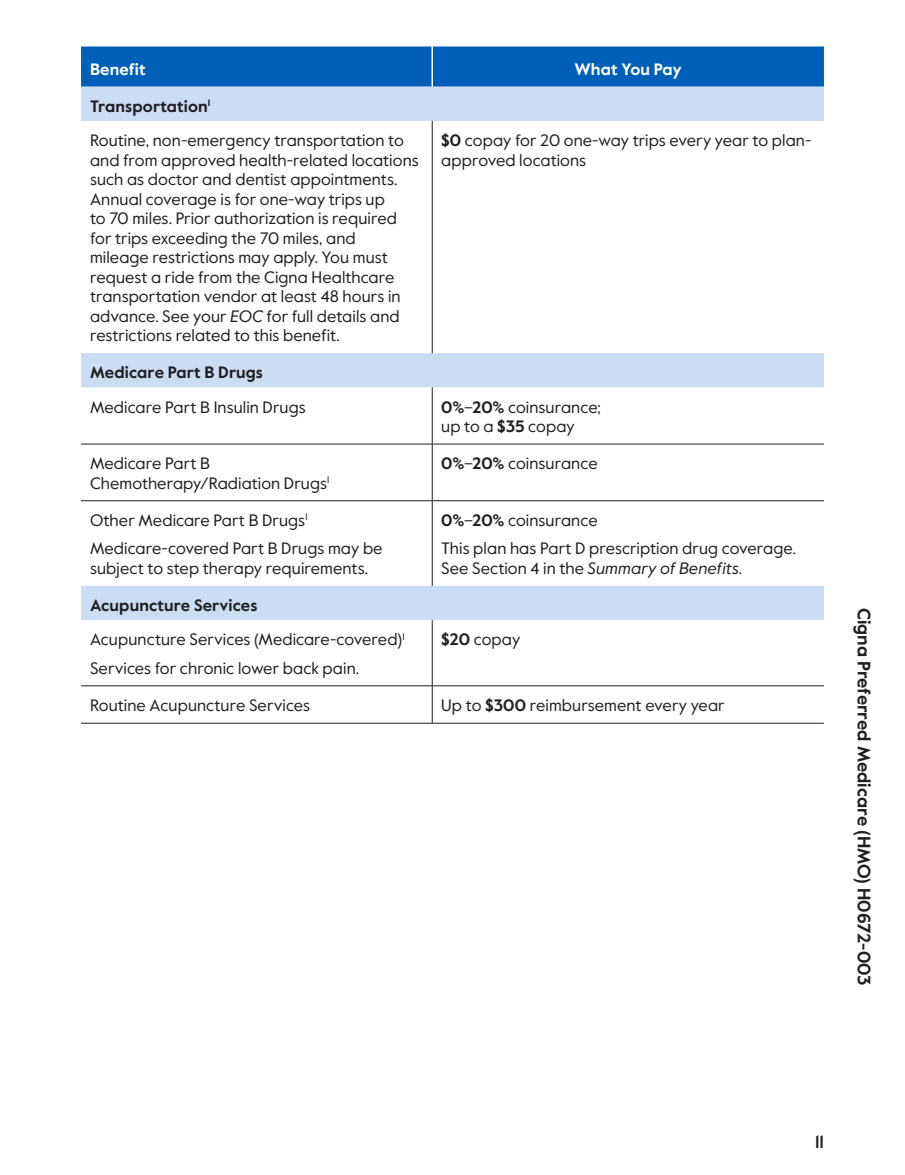
<style>
.page{position:relative;width:905px;height:1175px;background:#fff}
.page>*{position:absolute;margin:0;border:0;box-sizing:border-box;transform-origin:0 0}
.margin_plan_name{font:700 18px "Value Sans Pro";color:#231f20}
.t1{font:500 18px "Value Sans Pro";color:#231f20}
.table_para{font:16.5px/19.5px "Value Sans Pro";letter-spacing:.005em;color:#231f20}
.table_row_h1{font:700 16.5px "Value Sans Pro";letter-spacing:.005em;color:#231f20}
.table_col_h1_align_center{font:700 16.5px "Value Sans Pro";color:#fff}
.table_col_h1_align_right{font:700 16.5px "Value Sans Pro";letter-spacing:.01em;color:#fff}
.s1{font-style:italic}
.s2{font-weight:700}
</style>
<div class="page">
<div style="left:81px;top:46px;width:743px;height:41px;background:#005fb9"></div>
<svg style="left:81px;top:87px;width:743px;height:533px"></svg>
<hr style="left:432px;top:121px;width:1px;height:232px;background:#231f20">
<hr style="left:432px;top:387px;width:1px;height:57px;background:#231f20">
<hr style="left:432px;top:444px;width:1px;height:56px;background:#231f20">
<hr style="left:432px;top:501px;width:1px;height:85px;background:#231f20">
<hr style="left:432px;top:620px;width:1px;height:65px;background:#231f20">
<hr style="left:432px;top:686px;width:1px;height:37px;background:#231f20">
<hr style="left:81px;top:723px;width:351px;height:1px;background:#231f20">
<hr style="left:432px;top:723px;width:392px;height:1px;background:#231f20">
<hr style="left:81px;top:444px;width:351px;height:1px;background:#231f20">
<hr style="left:432px;top:444px;width:392px;height:1px;background:#231f20">
<hr style="left:81px;top:500px;width:351px;height:1px;background:#231f20">
<hr style="left:432px;top:500px;width:392px;height:1px;background:#231f20">
<hr style="left:431px;top:47px;width:2px;height:40px;background:#fff">
<hr style="left:81px;top:685px;width:351px;height:1px;background:#231f20">
<hr style="left:432px;top:685px;width:392px;height:1px;background:#231f20">
<p class="table_col_h1_align_right" style="left:90px;top:59px;width:57px">Benefit</p>
<p class="table_col_h1_align_center" style="left:574px;top:59px;width:109px">What You Pay</p>
<p class="table_row_h1" style="left:90px;top:96px;width:122px">Transportation<sup>1</sup></p>
<p class="table_para" style="left:90px;top:131px;width:330px">Routine, non-emergency transportation to and from approved health-related locations such as doctor and dentist appointments.<br>Annual coverage is for one-way trips up<br>to 70 miles. Prior authorization is required for trips exceeding the 70 miles, and mileage restrictions may apply. You must request a ride from the Cigna Healthcare transportation vendor at least 48 hours in advance. See your <span class="s1">EOC</span> for full details and restrictions related to this benefit.</p>
<p class="table_para" style="left:441px;top:131px;width:370px"><span class="s2">$0</span> copay for 20 one-way trips every year to plan&shy;approved locations</p>
<p class="table_row_h1" style="left:90px;top:362px;width:174px">Medicare Part B Drugs</p>
<p class="table_para" style="left:90px;top:397px;width:217px">Medicare Part B Insulin Drugs</p>
<p class="table_para" style="left:441px;top:397px;width:161px"><span class="s2">0%</span>–<span class="s2">20%</span> coinsurance; up to a <span class="s2">$35</span> copay</p>
<p class="table_para" style="left:90px;top:454px;width:241px">Medicare Part B<br>Chemotherapy/Radiation Drugs<sup>1</sup></p>
<p class="table_para" style="left:441px;top:454px;width:158px"><span class="s2">0%</span>–<span class="s2">20%</span> coinsurance</p>
<p class="table_para" style="left:90px;top:511px;width:219px">Other Medicare Part B Drugs<sup>1</sup></p>
<p class="table_para" style="left:90px;top:539px;width:294px">Medicare-covered Part B Drugs may be subject to step therapy requirements.</p>
<p class="table_para" style="left:441px;top:511px;width:158px"><span class="s2">0%</span>–<span class="s2">20%</span> coinsurance</p>
<p class="table_para" style="left:441px;top:539px;width:356px">This plan has Part D prescription drug coverage.<br>See Section 4 in the <span class="s1">Summary of Benefits</span>.</p>
<p class="table_row_h1" style="left:90px;top:595px;width:169px">Acupuncture Services</p>
<p class="table_para" style="left:90px;top:630px;width:316px">Acupuncture Services (Medicare‑covered)<sup>1</sup></p>
<p class="table_para" style="left:90px;top:658px;width:271px">Services for chronic lower back pain.</p>
<p class="table_para" style="left:441px;top:630px;width:81px"><span class="s2">$20</span> copay</p>
<p class="table_para" style="left:90px;top:696px;width:221px">Routine Acupuncture Services</p>
<p class="table_para" style="left:441px;top:696px;width:285px">Up to <span class="s2">$300</span> reimbursement every year</p>
<p class="margin_plan_name" style="left:874px;top:608px;width:380px;rotate:90deg">Cigna Preferred Medicare (HMO) H0672-003</p>
<p class="t1" style="left:815px;top:1130px;width:10px">11</p>
</div>
